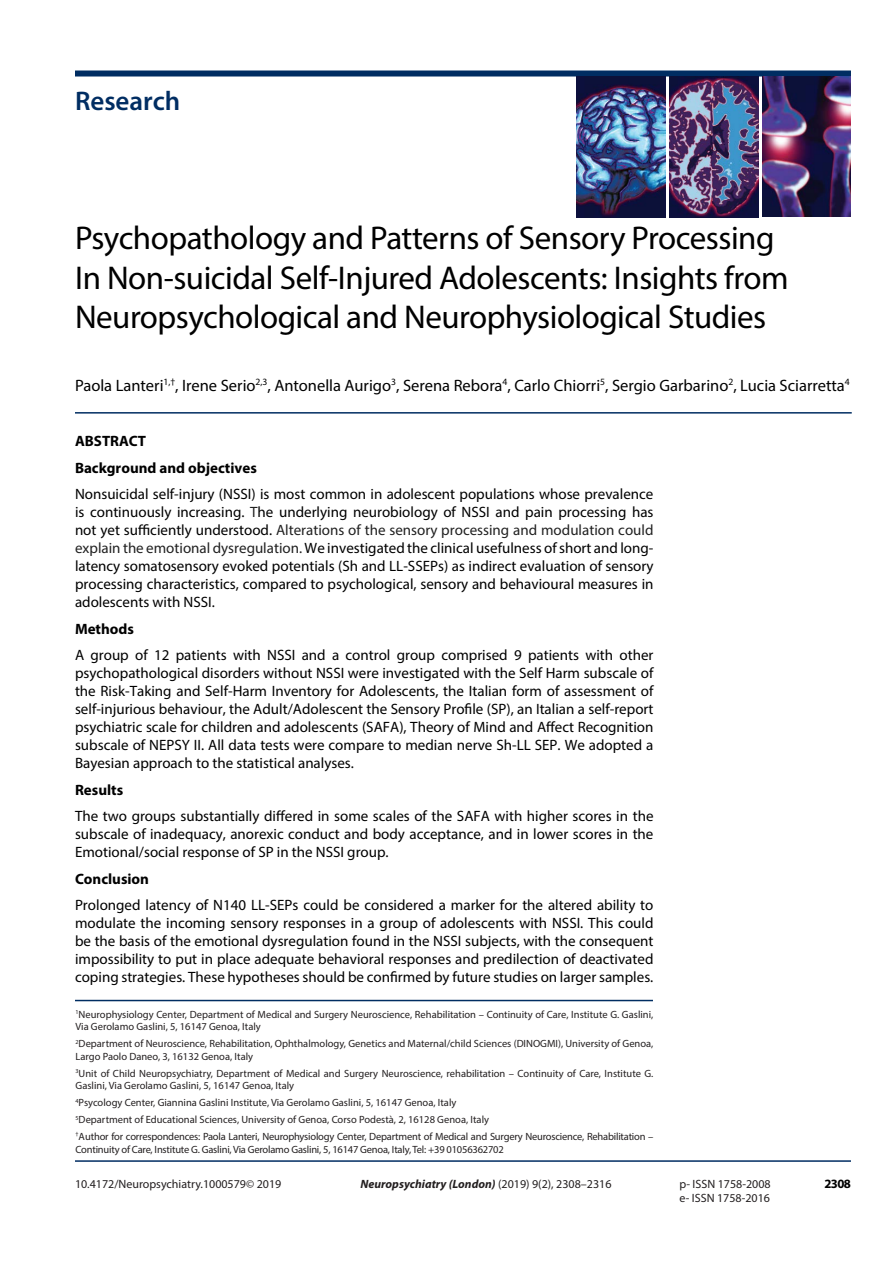
<style>
.page{position:relative;width:893px;height:1263px;background:#fff}
.page>*{position:absolute;margin:0;border:0;box-sizing:border-box;transform-origin:0 0}
.t1{font:33px/39.6px "Myriad Pro";letter-spacing:-.015em;color:#000}
.t2{font:600 27px "Myriad Pro";color:#002d62}
.t3{font:16.5px "Myriad Pro";color:#000}
.t4{font:15px/18px "Myriad Pro";color:#000;text-align:justify}
.t5{font:700 15px/26.5px "Myriad Pro";color:#000}
.t6{font:700 12.75px "Myriad Pro";color:#000}
.t7{font:12px/14.4px "Myriad Pro";color:#231f20}
.t8{font:italic 700 12px "Myriad Pro";color:#231f20}
.t9{font:10.5px/12.6px "Myriad Pro";color:#231f20}
.t10{font:10.5px "Myriad Pro";letter-spacing:-.02em;color:#231f20}
.s1{color:#212121}
.s2{font-weight:400;font-style:normal}
</style>
<div class="page">
<div style="left:75px;top:71px;width:776px;height:6px;background:#002d62"></div>
<img style="left:576px;top:77px;width:89px;height:141px">
<img style="left:669px;top:77px;width:89px;height:140px">
<img style="left:763px;top:77px;width:88px;height:140px">
<hr style="left:75px;top:1160px;width:776px;height:2px;background:#002d62">
<hr style="left:75px;top:412px;width:777px;height:2px;background:#002d62">
<hr style="left:75px;top:1000px;width:578px;height:1px;background:#002d62">
<h2 class="t2" style="left:75px;top:84px;width:107px">Research</h2>
<h1 class="t1" style="left:75px;top:218px;width:715px">Psychopathology and Patterns of Sensory Processing<br>In Non-suicidal Self-Injured Adolescents: Insights from<br>Neuropsychological and Neurophysiological Studies</h1>
<p class="t3" style="left:75px;top:375px;width:776px">Paola Lanteri<sup>1,†</sup>, Irene Serio<sup>2,3</sup>, Antonella Aurigo<sup>3</sup>, Serena Rebora<sup>4</sup>, Carlo Chiorri<sup>5</sup>, Sergio Garbarino<sup>2</sup>, Lucia Sciarretta<sup>4</sup></p>
<p class="t5" style="left:75px;top:427px;width:183px">ABSTRACT<br>Background and objectives</p>
<p class="t4" style="left:75px;top:485px;width:580px">Nonsuicidal self-injury (NSSI) is most common in adolescent populations whose prevalence is continuously increasing. <span class="s1">T</span>he underlying neurobiology of NSSI and pain processing has not yet sufficiently understood. <span class="s1">Alterations of the sensory processing and modulation could explain the emotional dysregulation.</span> We investigated the clinical usefulness of short and long&shy;latency somatosensory evoked potentials (Sh and LL-SSEPs) as indirect evaluation of sensory processing characteristics, compared to psychological, sensory and behavioural measures in adolescents with NSSI.</p>
<p class="t5" style="left:75px;top:615px;width:61px">Methods</p>
<p class="t4" style="left:75px;top:646px;width:580px">A group of 12 patients with NSSI and a control group comprised 9 patients with other psychopathological disorders without NSSI were investigated with the Self Harm subscale of the Risk-Taking and Self-Harm Inventory for Adolescents, the Italian form of assessment of self-injurious behaviour, the Adult/Adolescent the Sensory Profile (SP), an Italian a self-report psychiatric scale for children and adolescents (SAFA), Theory of Mind and Affect Recognition subscale of NEPSY II. All data tests were compare to median nerve Sh-LL SEP. We adopted a Bayesian approach to the statistical analyses.</p>
<p class="t5" style="left:75px;top:776px;width:50px">Results</p>
<p class="t4" style="left:75px;top:807px;width:580px">The two groups substantially differed in some scales of the SAFA with higher scores in the subscale of inadequacy, anorexic conduct and body acceptance, and in lower scores in the Emotional/social response of SP in the NSSI group.</p>
<p class="t5" style="left:75px;top:865px;width:76px">Conclusion</p>
<p class="t4" style="left:75px;top:896px;width:580px">Prolonged latency of N140 LL-SEPs could be considered a marker for the altered ability to modulate the incoming sensory responses in a group of adolescents with NSSI. This could be the basis of the emotional dysregulation found in the NSSI subjects, with the consequent impossibility to put in place adequate behavioral responses and predilection of deactivated coping strategies. These hypotheses should be confirmed by future studies on larger samples.</p>
<p class="t9" style="left:76px;top:1008px;width:579px"><sup>1</sup>Neurophysiology Center, Department of Medical and Surgery Neuroscience, Rehabilitation – Continuity of Care, Institute G. Gaslini,<br>Via Gerolamo Gaslini, 5, 16147 Genoa, Italy</p>
<p class="t9" style="left:76px;top:1037px;width:579px"><sup>2</sup>Department of Neuroscience, Rehabilitation, Ophthalmology, Genetics and Maternal/child Sciences (DINOGMI), University of Genoa,<br>Largo Paolo Daneo, 3, 16132 Genoa, Italy</p>
<p class="t9" style="left:76px;top:1067px;width:579px"><sup>3</sup>Unit of Child Neuropsychiatry, Department of Medical and Surgery Neuroscience, rehabilitation – Continuity of Care, Institute G.<br>Gaslini, Via Gerolamo Gaslini, 5, 16147 Genoa, Italy</p>
<p class="t9" style="left:76px;top:1094px;width:579px;line-height:16.8px"><sup>4</sup>Psycology Center, Giannina Gaslini Institute, Via Gerolamo Gaslini, 5, 16147 Genoa, Italy<br><sup>5</sup>Department of Educational Sciences, University of Genoa, Corso Podestà, 2, 16128 Genoa, Italy<br><sup>†</sup>Author for correspondences: Paola Lanteri, Neurophysiology Center, Department of Medical and Surgery Neuroscience, Rehabilitation –</p>
<p class="t10" style="left:76px;top:1142px;width:430px">Continuity of Care, Institute G. Gaslini, Via Gerolamo Gaslini, 5, 16147 Genoa, Italy, Tel: +39 01056362702</p>
<p class="t7" style="left:75px;top:1176px;width:208px">10.4172/Neuropsychiatry.1000579© 2019</p>
<p class="t7" style="left:679px;top:1176px;width:93px">p- ISSN 1758-2008 e- ISSN 1758-2016</p>
<p class="t8" style="left:360px;top:1176px;width:253px">Neuropsychiatry (London) <span class="s2">(2019) 9(2), 2308–2316</span></p>
<p class="t6" style="left:824px;top:1176px;width:28px">2308</p>
</div>
